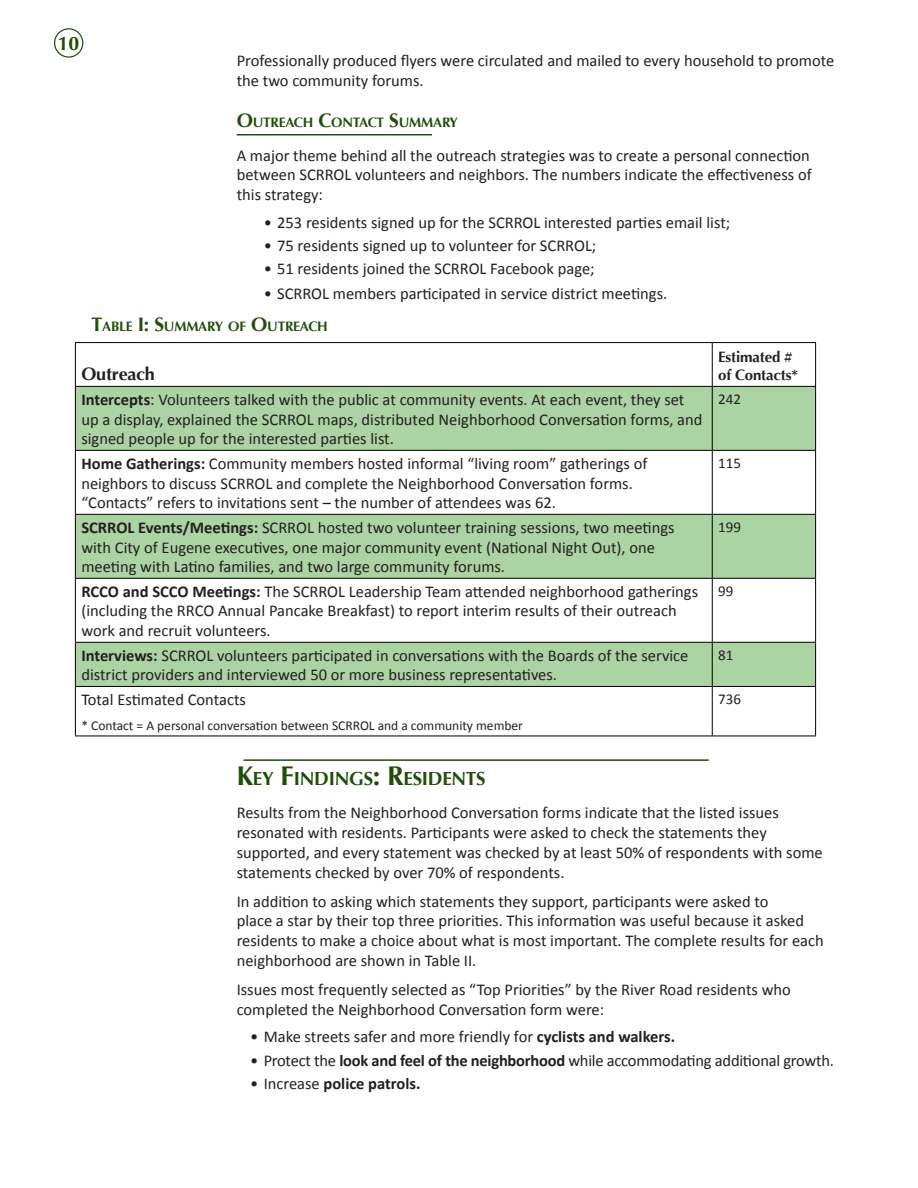
<style>
.page{position:relative;width:918px;height:1188px;background:#fff}
.page>*{position:absolute;margin:0;border:0;box-sizing:border-box;transform-origin:0 0}
.t1{font:700 19.5px "Optima";color:#204e0a}
.t2{font:700 18.9px "Optima";letter-spacing:-.015em;color:#204e0a}
.t3{font:700 18px "Optima";letter-spacing:-.01em;color:#231f20}
.t4{font:16.5px/19.8px "Calibri";color:#231f20}
.t5{font:700 16.5px "Calibri";color:#231f20}
.t6{font:700 15px/18px "Optima";letter-spacing:-.01em;color:#231f20}
.t7{font:15px "Calibri";color:#231f20}
.t8{font:700 13.65px "Optima";letter-spacing:-.015em;color:#204e0a}
.t9{font:13.5px "Calibri";color:#231f20}
.s1{font-size:19.5px}
.s2{font-weight:700}
.s3{font-size:27px}
.s4{font-weight:400}
</style>
<div class="page">
<div style="left:54px;top:28px;width:29px;height:30px;border:1px solid #204e0a;border-radius:50%"></div>
<hr style="left:237px;top:134px;width:195px;height:1px;background:#204e0a">
<svg style="left:76px;top:387px;width:739px;height:299px;fill:#acd3a3"></svg>
<hr style="left:75px;top:342px;width:637px;height:1px;background:#000">
<hr style="left:712px;top:342px;width:104px;height:1px;background:#000">
<hr style="left:815px;top:343px;width:1px;height:43px;background:#000">
<hr style="left:815px;top:387px;width:1px;height:63px;background:#000">
<hr style="left:815px;top:451px;width:1px;height:63px;background:#000">
<hr style="left:815px;top:515px;width:1px;height:63px;background:#000">
<hr style="left:815px;top:579px;width:1px;height:63px;background:#000">
<hr style="left:815px;top:643px;width:1px;height:43px;background:#000">
<hr style="left:75px;top:386px;width:637px;height:1px;background:#000">
<hr style="left:712px;top:386px;width:104px;height:1px;background:#000">
<hr style="left:75px;top:450px;width:637px;height:1px;background:#000">
<hr style="left:712px;top:450px;width:104px;height:1px;background:#000">
<hr style="left:75px;top:514px;width:637px;height:1px;background:#000">
<hr style="left:712px;top:514px;width:104px;height:1px;background:#000">
<hr style="left:75px;top:578px;width:637px;height:1px;background:#000">
<hr style="left:712px;top:578px;width:104px;height:1px;background:#000">
<hr style="left:75px;top:642px;width:637px;height:1px;background:#000">
<hr style="left:712px;top:642px;width:104px;height:1px;background:#000">
<hr style="left:75px;top:686px;width:637px;height:1px;background:#000">
<hr style="left:712px;top:686px;width:104px;height:1px;background:#000">
<hr style="left:75px;top:736px;width:637px;height:1px;background:#000">
<hr style="left:712px;top:736px;width:104px;height:1px;background:#000">
<hr style="left:75px;top:343px;width:1px;height:43px;background:#000">
<hr style="left:712px;top:343px;width:1px;height:43px;background:#000">
<hr style="left:75px;top:387px;width:1px;height:63px;background:#000">
<hr style="left:712px;top:387px;width:1px;height:63px;background:#000">
<hr style="left:75px;top:451px;width:1px;height:63px;background:#000">
<hr style="left:712px;top:451px;width:1px;height:63px;background:#000">
<hr style="left:75px;top:515px;width:1px;height:63px;background:#000">
<hr style="left:712px;top:515px;width:1px;height:63px;background:#000">
<hr style="left:75px;top:579px;width:1px;height:63px;background:#000">
<hr style="left:712px;top:579px;width:1px;height:63px;background:#000">
<hr style="left:75px;top:643px;width:1px;height:43px;background:#000">
<hr style="left:712px;top:643px;width:1px;height:43px;background:#000">
<hr style="left:75px;top:687px;width:1px;height:49px;background:#000">
<hr style="left:712px;top:687px;width:1px;height:49px;background:#000">
<hr style="left:815px;top:687px;width:1px;height:49px;background:#000">
<hr style="left:243px;top:759px;width:466px;height:2px;background:#204e0a">
<p class="t1" style="left:58px;top:32px;width:23px">10</p>
<p class="t4" style="left:237px;top:50px;width:599px">Professionally produced flyers were circulated and mailed to every household to promote the two community forums.</p>
<p class="t8" style="left:237px;top:115px;width:223px"><span class="s1">O</span>UTREACH <span class="s1">C</span>ONTACT <span class="s1">S</span>UMMARY</p>
<p class="t4" style="left:237px;top:144px;width:577px;text-align:justify">A major theme behind all the outreach strategies was to create a personal connection between SCRROL volunteers and neighbors. The numbers indicate the effectiveness of this strategy:</p>
<p class="t4" style="left:264px;top:212px;width:468px">• 253 residents signed up for the SCRROL interested parties email list;</p>
<p class="t4" style="left:264px;top:235px;width:334px">• 75 residents signed up to volunteer for SCRROL;</p>
<p class="t4" style="left:264px;top:258px;width:332px">• 51 residents joined the SCRROL Facebook page;</p>
<p class="t4" style="left:264px;top:283px;width:405px">• SCRROL members participated in service district meetings.</p>
<p class="t8" style="left:92px;top:319px;width:238px"><span class="s1">T</span>ABLE <span class="s1">I : S</span>UMMARY OF <span class="s1">O</span>UTREACH</p>
<p class="t3" style="left:81px;top:364px;width:75px">Outreach</p>
<p class="t6" style="left:718px;top:348px;width:81px">Estimated # of Contacts*</p>
<p class="t4" style="left:81px;top:389px;width:623px"><span class="s2">Intercepts</span>: Volunteers talked with the public at community events. At each event, they set up a display, explained the SCRROL maps, distributed Neighborhood Conversation forms, and signed people up for the interested parties list.</p>
<p class="t7" style="left:718px;top:389px;width:24px">242</p>
<p class="t4" style="left:81px;top:453px;width:568px"><span class="s2">Home Gatherings:</span> Community members hosted informal “living room” gatherings of neighbors to discuss SCRROL and complete the Neighborhood Conversation forms. “Contacts” refers to invitations sent – the number of attendees was 62.</p>
<p class="t7" style="left:718px;top:453px;width:24px">115</p>
<p class="t4" style="left:81px;top:517px;width:595px"><span class="s2">SCRROL Events/Meetings:</span> SCRROL hosted two volunteer training sessions, two meetings with City of Eugene executives, one major community event (National Night Out), one meeting with Latino families, and two large community forums.</p>
<p class="t7" style="left:718px;top:517px;width:24px">199</p>
<p class="t4" style="left:81px;top:581px;width:618px"><span class="s2">RCCO and SCCO Meetings:</span> The SCRROL Leadership Team attended neighborhood gatherings (including the RRCO Annual Pancake Breakfast) to report interim results of their outreach work and recruit volunteers.</p>
<p class="t7" style="left:718px;top:581px;width:17px">99</p>
<p class="t4" style="left:81px;top:645px;width:609px"><span class="s2">Interviews:</span> SCRROL volunteers participated in conversations with the Boards of the service district providers and interviewed 50 or more business representatives.</p>
<p class="t7" style="left:718px;top:645px;width:17px">81</p>
<p class="t4" style="left:81px;top:689px;width:166px">Total Estimated Contacts</p>
<p class="t9" style="left:81px;top:717px;width:443px">* Contact = A personal conversation between SCRROL and a community member</p>
<p class="t7" style="left:718px;top:689px;width:24px">736</p>
<p class="t2" style="left:237px;top:768px;width:250px"><span class="s3">K</span>EY <span class="s3">F</span>INDINGS<span class="s3">: R</span>ESIDENTS</p>
<p class="t4" style="left:237px;top:802px;width:588px">Results from the Neighborhood Conversation forms indicate that the listed issues resonated with residents. Participants were asked to check the statements they supported, and every statement was checked by at least 50% of respondents with some statements checked by over 70% of respondents.</p>
<p class="t4" style="left:237px;top:890px;width:589px">In addition to asking which statements they support, participants were asked to<br>place a star by their top three priorities. This information was useful because it asked residents to make a choice about what is most important. The complete results for each neighborhood are shown in Table II.</p>
<p class="t4" style="left:237px;top:979px;width:556px">Issues most frequently selected as “Top Priorities” by the River Road residents who completed the Neighborhood Conversation form were:</p>
<p class="t4" style="left:250px;top:1026px;width:426px">• Make streets safer and more friendly for <span class="s2">cyclists and walkers.</span></p>
<p class="t4" style="left:250px;top:1049px;width:585px">• Protect the <span class="s2">look and feel of the neighborhood</span> while accommodating additional growth.</p>
<p class="t5" style="left:250px;top:1073px;width:172px"><span class="s4">• Increase</span> police patrols.</p>
</div>
